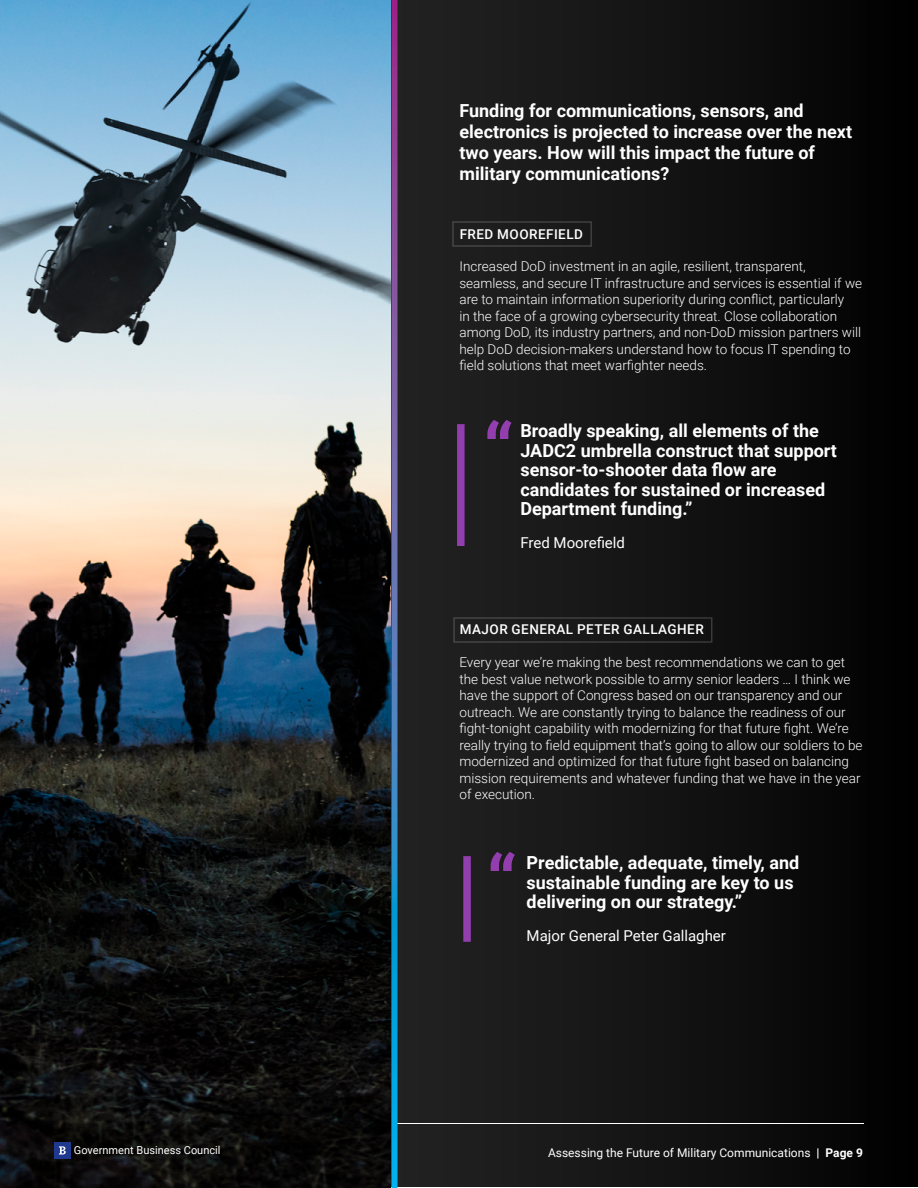
<style>
.page{position:relative;width:918px;height:1188px;background:#fff}
.page>*{position:absolute;margin:0;border:0;box-sizing:border-box;transform-origin:0 0}
.t1{font:700 75px "Roboto";color:#933eae}
.t2{font:700 18px/19.5px "Roboto";color:#fff}
.t3{font:15px "Roboto";color:#fff}
.t4{font:300 13.5px/16.5px "Roboto";color:#fff}
.t5{font:500 13.5px "Roboto";letter-spacing:.035em;color:#fff}
.t6{font:12px "Roboto";color:#fff}
.t7{font:11.1px "Roboto";color:#fff}
.s1{font-weight:700}
</style>
<div class="page">
<div style="left:387px;top:0;width:531px;height:1187px;background:linear-gradient(to right,#252526,#020101)"></div>
<img style="left:0;top:1px;width:391px;height:1187px">
<div style="left:457px;top:424px;width:8px;height:122px;background:#933eae"></div>
<svg style="left:392px;top:0;width:6px;height:1188px;background:#4f6dab"></svg>
<div style="left:463px;top:856px;width:8px;height:86px;background:#933eae"></div>
<hr style="left:397px;top:1123px;width:467px;height:1px;background:#fff">
<div style="left:54px;top:1142px;width:17px;height:17px;background:#1e398d"></div>
<svg style="left:59px;top:1146px;width:7px;height:8px"></svg>
<h2 class="t2" style="left:459px;top:99px;width:394px;line-height:21px">Funding for communications, sensors, and electronics is projected to increase over the next two years. How will this impact the future of military communications?</h2>
<p class="t5" style="left:460px;top:224px;width:125px">FRED MOOREFIELD</p>
<p class="t4" style="left:459px;top:258px;width:404px">Increased DoD investment in an agile, resilient, transparent, seamless, and secure IT infrastructure and services is essential if we are to maintain information superiority during conflict, particularly<br>in the face of a growing cybersecurity threat. Close collaboration among DoD, its industry partners, and non-DoD mission partners will help DoD decision-makers understand how to focus IT spending to field solutions that meet warfighter needs.</p>
<h1 class="t1" style="left:483px;top:398px;width:32px">“</h1>
<h2 class="t2" style="left:520px;top:420px;width:318px">Broadly speaking, all elements of the JADC2 umbrella construct that support sensor-to-shooter data flow are candidates for sustained or increased Department funding.”</h2>
<p class="t3" style="left:520px;top:532px;width:106px">Fred Moorefield</p>
<p class="t5" style="left:460px;top:620px;width:246px">MAJOR GENERAL PETER GALLAGHER</p>
<p class="t4" style="left:459px;top:654px;width:405px">Every year we’re making the best recommendations we can to get the best value network possible to army senior leaders … I think we have the support of Congress based on our transparency and our outreach. We are constantly trying to balance the readiness of our fight-tonight capability with modernizing for that future fight. We’re really trying to field equipment that’s going to allow our soldiers to be modernized and optimized for that future fight based on balancing mission requirements and whatever funding that we have in the year of execution.</p>
<h1 class="t1" style="left:487px;top:830px;width:32px">“</h1>
<h2 class="t2" style="left:527px;top:852px;width:274px">Predictable, adequate, timely, and sustainable funding are key to us delivering on our strategy.”</h2>
<p class="t3" style="left:527px;top:925px;width:201px">Major General Peter Gallagher</p>
<p class="t7" style="left:74px;top:1143px;width:148px">Government Business Council</p>
<p class="t6" style="left:548px;top:1144px;width:316px">Assessing the Future of Military Communications <span class="s1">| Page 9</span></p>
</div>
